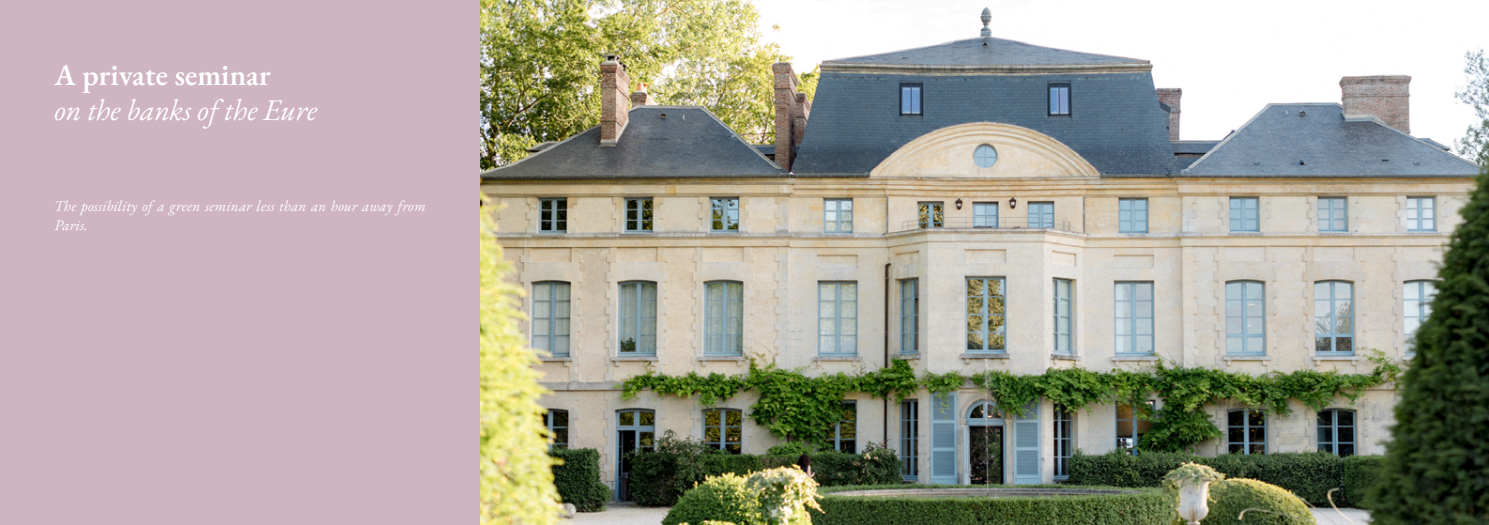
<style>
.page{position:relative;width:1489px;height:525px;background:#fff}
.page>*{position:absolute;margin:0;border:0;box-sizing:border-box;transform-origin:0 0}
.t1{font:italic 30px "EB Garamond";color:#fff}
.t2{font:600 30px "EB Garamond";color:#fff}
.t3{font:italic 15px/18.8px "EB Garamond";letter-spacing:.01em;color:#fff}
</style>
<div class="page">
<div style="left:0;top:0;width:480px;height:524px;background:#cfb5c1"></div>
<img style="left:480px;top:0;width:1008px;height:524px">
<h1 class="t2" style="left:54px;top:56px;width:218px">A private seminar</h1>
<h1 class="t1" style="left:54px;top:91px;width:264px">on the banks of the Eure</h1>
<p class="t3" style="left:54px;top:197px;width:373px">The possibility of a green seminar less than an hour away from<br>Paris.</p>
</div>
